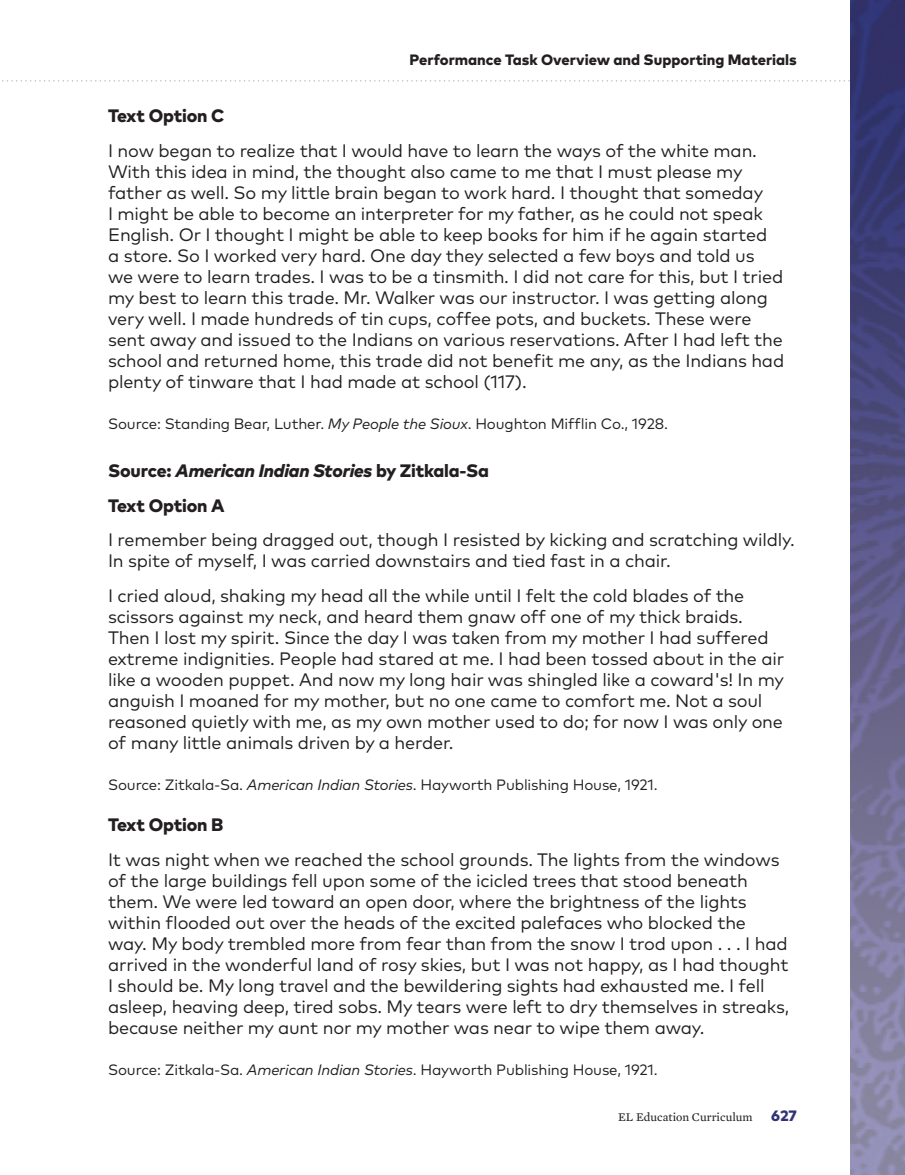
<style>
.page{position:relative;width:905px;height:1175px;background:#fff}
.page>*{position:absolute;margin:0;border:0;box-sizing:border-box;transform-origin:0 0}
.t1{font:18px/21px "Mark Pro";letter-spacing:-.01em;color:#231f20}
.t2{font:800 18px/34.5px "Mark Pro";letter-spacing:-.01em;color:#231f20}
.t3{font:15px "Mark Pro";letter-spacing:-.01em;color:#231f20}
.t4{font:800 15px "Mark Pro";color:#231f20}
.t5{font:12px "Mercury Text G2";color:#231f20}
.s1{font-style:italic}
.s2{font-family:"Mark Pro";font-weight:800;font-size:15px;color:#313373}
</style>
<div class="page">
<svg style="left:2px;top:80px;width:903px;height:2px"></svg>
<img style="left:850px;top:0;width:54px;height:1174px">
<p class="t4" style="left:409px;top:48px;width:389px">Performance Task Overview and Supporting Materials</p>
<p class="t2" style="left:108px;top:97px;width:118px">Text Option C</p>
<p class="t1" style="left:108px;top:138px;width:677px">I now began to realize that I would have to learn the ways of the white man.<br>With this idea in mind, the thought also came to me that I must please my father as well. So my little brain began to work hard. I thought that someday<br>I might be able to become an interpreter for my father, as he could not speak English. Or I thought I might be able to keep books for him if he again started<br>a store. So I worked very hard. One day they selected a few boys and told us we were to learn trades. I was to be a tinsmith. I did not care for this, but I tried my best to learn this trade. Mr. Walker was our instructor. I was getting along very well. I made hundreds of tin cups, coffee pots, and buckets. These were sent away and issued to the Indians on various reservations. After I had left the school and returned home, this trade did not benefit me any, as the Indians had plenty of tinware that I had made at school (117).</p>
<p class="t3" style="left:108px;top:412px;width:561px">Source: Standing Bear, Luther. <span class="s1">My People the Sioux</span>. Houghton Mifflin Co., 1928.</p>
<p class="t2" style="left:108px;top:452px;width:382px">Source: <span class="s1">American Indian Stories</span> by Zitkala-Sa<br>Text Option A</p>
<p class="t1" style="left:108px;top:528px;width:688px">I remember being dragged out, though I resisted by kicking and scratching wildly.<br>In spite of myself, I was carried downstairs and tied fast in a chair.</p>
<p class="t1" style="left:108px;top:583px;width:677px">I cried aloud, shaking my head all the while until I felt the cold blades of the scissors against my neck, and heard them gnaw off one of my thick braids.<br>Then I lost my spirit. Since the day I was taken from my mother I had suffered extreme indignities. People had stared at me. I had been tossed about in the air like a wooden puppet. And now my long hair was shingled like a coward's! In my anguish I moaned for my mother, but no one came to comfort me. Not a soul reasoned quietly with me, as my own mother used to do; for now I was only one of many little animals driven by a herder.</p>
<p class="t3" style="left:108px;top:773px;width:551px">Source: Zitkala-Sa. <span class="s1">American Indian Stories</span>. Hayworth Publishing House, 1921.</p>
<p class="t2" style="left:108px;top:806px;width:117px">Text Option B</p>
<p class="t1" style="left:108px;top:847px;width:682px">It was night when we reached the school grounds. The lights from the windows of the large buildings fell upon some of the icicled trees that stood beneath them. We were led toward an open door, where the brightness of the lights within flooded out over the heads of the excited palefaces who blocked the way. My body trembled more from fear than from the snow I trod upon . . . I had arrived in the wonderful land of rosy skies, but I was not happy, as I had thought I should be. My long travel and the bewildering sights had exhausted me. I fell asleep, heaving deep, tired sobs. My tears were left to dry themselves in streaks, because neither my aunt nor my mother was near to wipe them away.</p>
<p class="t3" style="left:108px;top:1058px;width:551px">Source: Zitkala-Sa. <span class="s1">American Indian Stories</span>. Hayworth Publishing House, 1921.</p>
<p class="t5" style="left:618px;top:1108px;width:180px">EL Education Curriculum <span class="s2">627</span></p>
</div>
